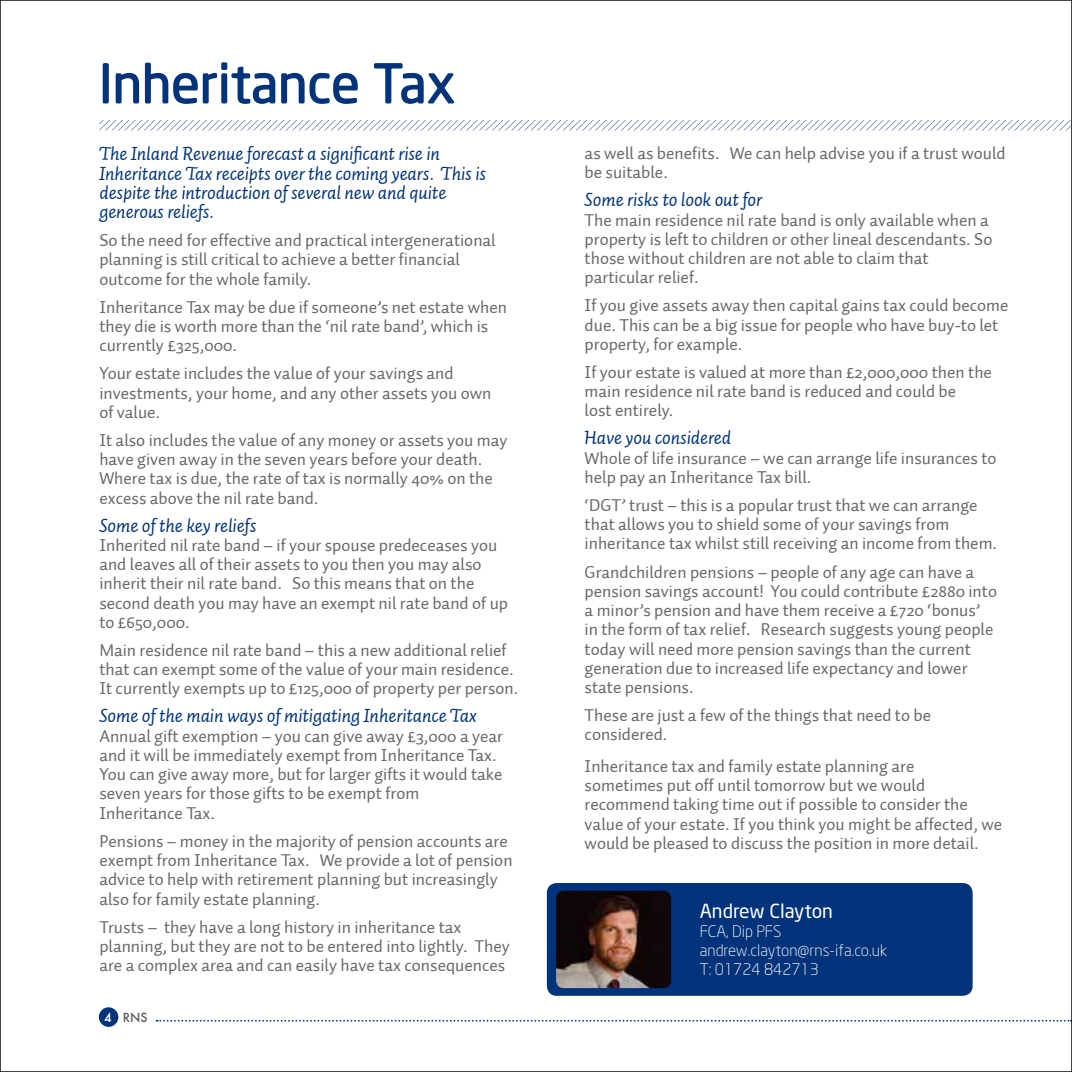
<style>
.page{position:relative;width:1072px;height:1072px;background:#fff}
.page>*{position:absolute;margin:0;border:0;box-sizing:border-box;transform-origin:0 0}
.t1{font:52.5px "Neo Sans Std";color:#00337a}
.t2{font:italic 19.25px/19.2px "Auto 2";letter-spacing:-.01em;color:#00337a}
.t3{font:19.25px "Neo Sans Std";color:#fff}
.t4{font:17.5px/19.2px "Auto 2";color:#68676c}
.t5{font:300 15.75px/18.9px "Neo Sans";color:#fff}
.t6{font:500 12.25px "Futura";color:#5c5b60}
.s1{color:#fff}
</style>
<div class="page">
<svg style="left:99px;top:120px;width:970px;height:10px"></svg>
<div style="left:103px;top:63px;width:6px;height:40px;border:1px solid #00337a"></div>
<svg style="left:115px;top:62px;width:103px;height:42px"></svg>
<div style="left:221px;top:62px;width:6px;height:8px;border:1px solid #00337a"></div>
<div style="left:221px;top:73px;width:6px;height:30px;border:1px solid #00337a"></div>
<svg style="left:231px;top:66px;width:127px;height:38px"></svg>
<svg style="left:374px;top:63px;width:81px;height:41px"></svg>
<div style="left:547px;top:883px;width:425px;height:112px;background:#00337a;border-radius:10px"></div>
<img style="left:556px;top:890px;width:115px;height:98px">
<svg style="left:157px;top:1019px;width:912px;height:2px"></svg>
<div style="left:99px;top:1007px;width:19px;height:19px;background:#00337a;border-radius:50%"></div>
<h1 class="t1" style="left:99px;top:51px;width:358px">Inheritance Tax</h1>
<p class="t2" style="left:99px;top:144px;width:388px">The Inland Revenue forecast a significant rise in Inheritance Tax receipts over the coming years. This is despite the introduction of several new and quite generous reliefs.</p>
<p class="t4" style="left:99px;top:231px;width:398px">So the need for effective and practical intergenerational planning is still critical to achieve a better financial outcome for the whole family.</p>
<p class="t4" style="left:99px;top:297px;width:409px">Inheritance Tax may be due if someone’s net estate when they die is worth more than the ‘nil rate band’, which is currently £325,000.</p>
<p class="t4" style="left:99px;top:364px;width:393px">Your estate includes the value of your savings and investments, your home, and any other assets you own of value.</p>
<p class="t4" style="left:99px;top:430px;width:409px">It also includes the value of any money or assets you may have given away in the seven years before your death.<br>Where tax is due, the rate of tax is normally 40% on the excess above the nil rate band.</p>
<p class="t2" style="left:99px;top:515px;width:158px">Some of the key reliefs</p>
<p class="t4" style="left:99px;top:535px;width:410px">Inherited nil rate band – if your spouse predeceases you and leaves all of their assets to you then you may also inherit their nil rate band. So this means that on the second death you may have an exempt nil rate band of up to £650,000.</p>
<p class="t4" style="left:99px;top:640px;width:420px">Main residence nil rate band – this a new additional relief that can exempt some of the value of your main residence.<br>It currently exempts up to £125,000 of property per person.</p>
<p class="t2" style="left:99px;top:706px;width:379px">Some of the main ways of mitigating Inheritance Tax</p>
<p class="t4" style="left:99px;top:726px;width:405px">Annual gift exemption – you can give away £3,000 a year and it will be immediately exempt from Inheritance Tax.<br>You can give away more, but for larger gifts it would take seven years for those gifts to be exempt from Inheritance Tax.</p>
<p class="t4" style="left:99px;top:831px;width:415px">Pensions – money in the majority of pension accounts are exempt from Inheritance Tax. We provide a lot of pension advice to help with retirement planning but increasingly also for family estate planning.</p>
<p class="t4" style="left:99px;top:917px;width:412px">Trusts – they have a long history in inheritance tax planning, but they are not to be entered into lightly. They are a complex area and can easily have tax consequences</p>
<p class="t6" style="left:104px;top:1008px;width:45px"><span class="s1">4</span> RNS</p>
<p class="t4" style="left:584px;top:144px;width:422px">as well as benefits. We can help advise you if a trust would be suitable.</p>
<p class="t2" style="left:584px;top:190px;width:179px">Some risks to look out for</p>
<p class="t4" style="left:584px;top:210px;width:409px">The main residence nil rate band is only available when a property is left to children or other lineal descendants. So those without children are not able to claim that particular relief.</p>
<p class="t4" style="left:584px;top:296px;width:425px">If you give assets away then capital gains tax could become due. This can be a big issue for people who have buy-to let property, for example.</p>
<p class="t4" style="left:584px;top:362px;width:409px">If your estate is valued at more than £2,000,000 then the main residence nil rate band is reduced and could be<br>lost entirely.</p>
<p class="t2" style="left:584px;top:428px;width:148px">Have you considered</p>
<p class="t4" style="left:584px;top:448px;width:413px">Whole of life insurance – we can arrange life insurances to help pay an Inheritance Tax bill.</p>
<p class="t4" style="left:584px;top:495px;width:414px">‘DGT’ trust – this is a popular trust that we can arrange that allows you to shield some of your savings from inheritance tax whilst still receiving an income from them.</p>
<p class="t4" style="left:584px;top:562px;width:414px">Grandchildren pensions – people of any age can have a pension savings account! You could contribute £2880 into a minor’s pension and have them receive a £720 ‘bonus’ in the form of tax relief. Research suggests young people today will need more pension savings than the current generation due to increased life expectancy and lower state pensions.</p>
<p class="t4" style="left:584px;top:705px;width:348px">These are just a few of the things that need to be considered.</p>
<p class="t4" style="left:584px;top:756px;width:419px">Inheritance tax and family estate planning are<br>sometimes put off until tomorrow but we would recommend taking time out if possible to consider the value of your estate. If you think you might be affected, we would be pleased to discuss the position in more detail.</p>
<p class="t3" style="left:699px;top:899px;width:135px">Andrew Clayton</p>
<p class="t5" style="left:699px;top:922px;width:189px">FCA, Dip PFS andrew.clayton@rns-ifa.co.uk<br>T: 01724 842713</p>
</div>
